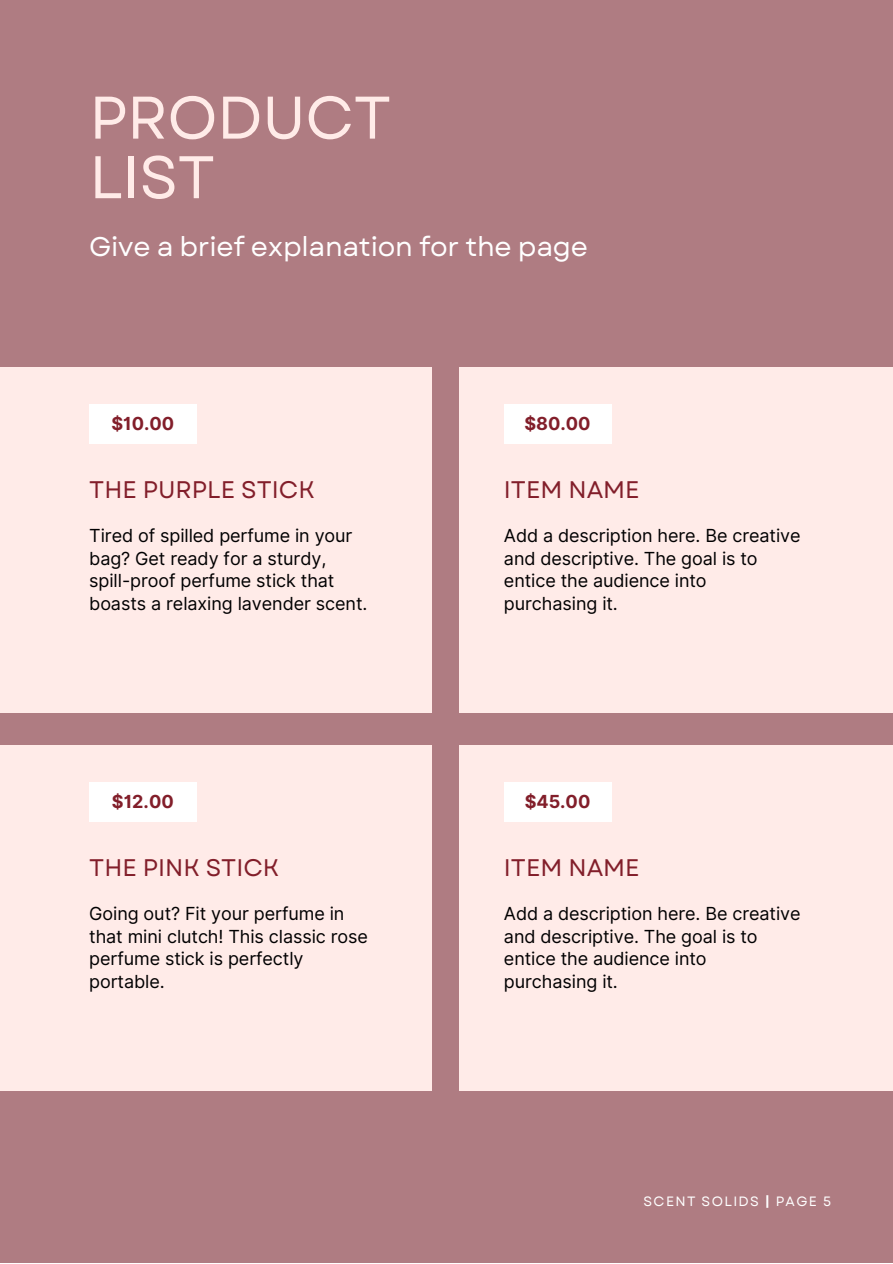
<style>
.page{position:relative;width:893px;height:1264px;background:#fff}
.page>*{position:absolute;margin:0;border:0;box-sizing:border-box;transform-origin:0 0}
.t1{font:60px/59.6px "Garet";letter-spacing:-.01em;color:#ffebe8}
.t2{font:27px "Garet";letter-spacing:-.01em;color:#fff}
.t3{font:24px "Garet";color:#821e2a}
.t4{font:18px/22.5px "Inter";letter-spacing:-.005em;color:#000001}
.t5{font:700 18px "Inter";color:#821e2a}
.t6{font:13.5px "Garet";letter-spacing:.1em;color:#fff}
.s1{font-weight:700}
</style>
<div class="page">
<div style="left:0;top:0;width:892px;height:1262px;background:#af7c82"></div>
<div style="left:0;top:367px;width:431px;height:346px;background:#ffebe8"></div>
<div style="left:459px;top:367px;width:433px;height:346px;background:#ffebe8"></div>
<div style="left:89px;top:404px;width:107px;height:40px;background:#fff"></div>
<div style="left:504px;top:404px;width:107px;height:40px;background:#fff"></div>
<div style="left:0;top:745px;width:431px;height:345px;background:#ffebe8"></div>
<div style="left:459px;top:745px;width:433px;height:345px;background:#ffebe8"></div>
<div style="left:89px;top:782px;width:107px;height:40px;background:#fff"></div>
<div style="left:504px;top:782px;width:107px;height:40px;background:#fff"></div>
<h1 class="t1" style="left:89px;top:88px;width:303px">PRODUCT<br>LIST</h1>
<h2 class="t2" style="left:89px;top:227px;width:500px">Give a brief explanation for the page</h2>
<p class="t5" style="left:111px;top:412px;width:64px">$10.00</p>
<p class="t5" style="left:524px;top:412px;width:68px">$80.00</p>
<h3 class="t3" style="left:89px;top:472px;width:227px">THE PURPLE STICK</h3>
<p class="t4" style="left:89px;top:524px;width:279px">Tired of spilled perfume in your bag? Get ready for a sturdy, spill-proof perfume stick that boasts a relaxing lavender scent.</p>
<h3 class="t3" style="left:504px;top:472px;width:137px">ITEM NAME</h3>
<p class="t4" style="left:504px;top:524px;width:298px">Add a description here. Be creative and descriptive. The goal is to entice the audience into purchasing it.</p>
<p class="t5" style="left:112px;top:790px;width:63px">$12.00</p>
<p class="t5" style="left:524px;top:790px;width:67px">$45.00</p>
<h3 class="t3" style="left:89px;top:849px;width:191px">THE PINK STICK</h3>
<p class="t4" style="left:89px;top:902px;width:280px">Going out? Fit your perfume in that mini clutch! This classic rose perfume stick is perfectly portable.</p>
<h3 class="t3" style="left:504px;top:849px;width:137px">ITEM NAME</h3>
<p class="t4" style="left:504px;top:902px;width:298px">Add a description here. Be creative and descriptive. The goal is to entice the audience into purchasing it.</p>
<p class="t6" style="left:643px;top:1191px;width:189px">SCENT SOLIDS <span class="s1">|</span> PAGE 5</p>
</div>
